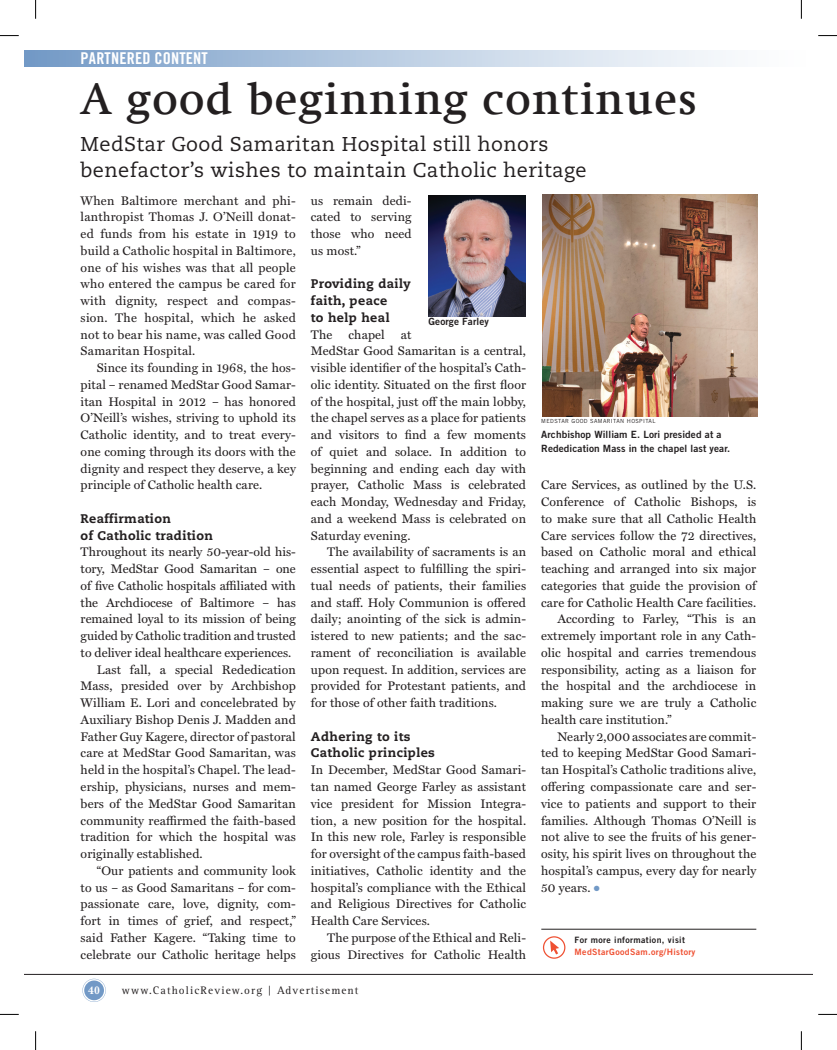
<style>
.page{position:relative;width:837px;height:1050px;background:#fff}
.page>*{position:absolute;margin:0;border:0;box-sizing:border-box;transform-origin:0 0}
.t1{font:500 45px "Swift Com";letter-spacing:.03em;color:#231f20}
.t2{font:20px/26.2px "Caecilia LT Std";letter-spacing:.02em;color:#231f20}
.t3{font:16.25px "Trade Gothic LT Std Bd Cn 20";letter-spacing:.01em;color:#fff}
.t4{font:12.5px/16.8px "Miller Text";letter-spacing:.01em;color:#231f20;text-align:justify}
.t5{font:800 12.5px/16.8px "Caecilia LT Std";letter-spacing:.03em;color:#231f20}
.t6{font:11.25px "Rotis Serif";letter-spacing:.1em;color:#231f20}
.t7{font:700 11.25px "New Baskerville Std";color:#fff}
.t8{font:10px/13.8px "Trade Gothic LT Std Bd 2";letter-spacing:.01em;color:#231f20}
.t9{font:8.75px "Trade Gothic LT Std Bd 2";letter-spacing:.04em;color:#ef5032}
.t10{font:8.75px "Trade Gothic LT Std Bd 2";letter-spacing:.04em;color:#231f20}
.t11{font:5.62px "Trade Gothic LT Std";letter-spacing:.07em;color:#231f20}
.s1{color:#7299c6}
</style>
<div class="page">
<svg style="left:82px;top:979px;width:24px;height:23px"></svg>
<div style="left:84px;top:980px;width:20px;height:20px;background:#7299c6;border-radius:50%"></div>
<hr style="left:24px;top:974px;width:788px;height:1px;background:#231f20">
<hr style="left:541px;top:929px;width:215px;height:1px;background:#231f20">
<div style="left:542px;top:936px;width:23px;height:23px;border:1px solid #ef5032;border-radius:50%"></div>
<svg style="left:550px;top:940px;width:9px;height:14px"></svg>
<img style="left:428px;top:195px;width:97px;height:121px">
<img style="left:542px;top:195px;width:215px;height:222px">
<div style="left:25px;top:50px;width:786px;height:16px;background:linear-gradient(to right,#769cc7,#fff)"></div>
<svg style="left:0;top:35px;width:19px;height:1px"></svg>
<svg style="left:818px;top:35px;width:18px;height:1px"></svg>
<svg style="left:0;top:1014px;width:19px;height:1px"></svg>
<svg style="left:818px;top:1014px;width:18px;height:1px"></svg>
<svg style="left:35px;top:0;width:1px;height:19px"></svg>
<svg style="left:35px;top:1031px;width:1px;height:19px"></svg>
<svg style="left:800px;top:0;width:1px;height:19px"></svg>
<svg style="left:800px;top:1031px;width:1px;height:19px"></svg>
<h3 class="t3" style="left:81px;top:48px;width:129px">PARTNERED CONTENT</h3>
<h1 class="t1" style="left:81px;top:72px;width:618px">A good beginning continues</h1>
<h2 class="t2" style="left:81px;top:131px;width:507px">MedStar Good Samaritan Hospital still honors benefactor’s wishes to maintain Catholic heritage</h2>
<p class="t4" style="left:81px;top:192px;width:217px">When Baltimore merchant and phi&shy;lanthropist Thomas J. O’Neill donat&shy;ed funds from his estate in 1919 to build a Catholic hospital in Baltimore, one of his wishes was that all people who entered the campus be cared for with dignity, respect and compas&shy;sion. The hospital, which he asked not to bear his name, was called Good Samaritan Hospital.</p>
<p class="t4" style="left:81px;top:360px;width:217px;text-indent:16px">Since its founding in 1968, the hos&shy;pital – renamed MedStar Good Samar&shy;itan Hospital in 2012 – has honored O’Neill’s wishes, striving to uphold its Catholic identity, and to treat every&shy;one coming through its doors with the dignity and respect they deserve, a key principle of Catholic health care.</p>
<p class="t5" style="left:81px;top:510px;width:134px">Reaffirmation<br>of Catholic tradition</p>
<p class="t4" style="left:81px;top:544px;width:217px">Throughout its nearly 50-year-old his-</p>
<p class="t4" style="left:81px;top:561px;width:217px">tory, MedStar Good Samaritan – one</p>
<p class="t4" style="left:81px;top:578px;width:216px">of five Catholic hospitals affiliated with</p>
<p class="t4" style="left:81px;top:594px;width:216px">the Archdiocese of Baltimore – has</p>
<p class="t4" style="left:81px;top:611px;width:216px">remained loyal to its mission of being</p>
<p class="t4" style="left:81px;top:628px;width:217px">guided by Catholic tradition and trusted</p>
<p class="t4" style="left:81px;top:645px;width:212px">to deliver ideal healthcare experiences.</p>
<p class="t4" style="left:97px;top:661px;width:200px">Last fall, a special Rededication</p>
<p class="t4" style="left:81px;top:678px;width:217px">Mass, presided over by Archbishop</p>
<p class="t4" style="left:81px;top:695px;width:216px">William E. Lori and concelebrated by</p>
<p class="t4" style="left:81px;top:712px;width:217px">Auxiliary Bishop Denis J. Madden and</p>
<p class="t4" style="left:81px;top:728px;width:216px">Father Guy Kagere, director of pastoral</p>
<p class="t4" style="left:81px;top:745px;width:217px">care at MedStar Good Samaritan, was</p>
<p class="t4" style="left:81px;top:762px;width:216px">held in the hospital’s Chapel. The lead-</p>
<p class="t4" style="left:81px;top:779px;width:217px">ership, physicians, nurses and mem-</p>
<p class="t4" style="left:81px;top:795px;width:216px">bers of the MedStar Good Samaritan</p>
<p class="t4" style="left:81px;top:812px;width:217px">community reaffirmed the faith-based</p>
<p class="t4" style="left:81px;top:829px;width:216px">tradition for which the hospital was</p>
<p class="t4" style="left:81px;top:846px;width:123px">originally established.</p>
<p class="t4" style="left:97px;top:862px;width:200px">“Our patients and community look</p>
<p class="t4" style="left:81px;top:879px;width:217px">to us – as Good Samaritans – for com-</p>
<p class="t4" style="left:81px;top:896px;width:217px">passionate care, love, dignity, com-</p>
<p class="t4" style="left:81px;top:913px;width:217px">fort in times of grief, and respect,”</p>
<p class="t4" style="left:81px;top:929px;width:217px">said Father Kagere. “Taking time to</p>
<p class="t4" style="left:81px;top:946px;width:217px">celebrate our Catholic heritage helps</p>
<p class="t4" style="left:311px;top:192px;width:102px">us remain dedi&shy;cated to serving those who need us most.”</p>
<p class="t5" style="left:311px;top:276px;width:101px">Providing daily faith, peace<br>to help heal</p>
<p class="t4" style="left:311px;top:326px;width:23px">The</p>
<p class="t4" style="left:348px;top:326px;width:38px">chapel</p>
<p class="t8" style="left:428px;top:315px;width:62px">George Farley</p>
<p class="t4" style="left:311px;top:326px;width:217px;text-align:left;text-indent:90px">at<br>MedStar Good Samaritan is a central, visible identifier of the hospital’s Cath&shy;olic identity. Situated on the first floor of the hospital, just off the main lobby, the chapel serves as a place for patients and visitors to find a few moments of quiet and solace. In addition to beginning and ending each day with prayer, Catholic Mass is celebrated each Monday, Wednesday and Friday, and a weekend Mass is celebrated on Saturday evening.</p>
<p class="t4" style="left:311px;top:544px;width:217px;text-indent:16px">The availability of sacraments is an essential aspect to fulfilling the spiri&shy;tual needs of patients, their families and staff. Holy Communion is offered daily; anointing of the sick is admin&shy;istered to new patients; and the sac&shy;rament of reconciliation is available upon request. In addition, services are provided for Protestant patients, and for those of other faith traditions.</p>
<p class="t5" style="left:311px;top:728px;width:125px">Adhering to its<br>Catholic principles</p>
<p class="t4" style="left:311px;top:762px;width:217px">In December, MedStar Good Samari&shy;tan named George Farley as assistant vice president for Mission Integra&shy;tion, a new position for the hospital.<br>In this new role, Farley is responsible for oversight of the campus faith-based initiatives, Catholic identity and the hospital’s compliance with the Ethical and Religious Directives for Catholic Health Care Services.</p>
<p class="t4" style="left:311px;top:929px;width:217px;text-align:right">The purpose of the Ethical and Reli&shy;gious Directives for Catholic Health</p>
<p class="t7" style="left:88px;top:984px;width:13px">40</p>
<p class="t6" style="left:122px;top:984px;width:238px">www.CatholicReview.org | Advertisement</p>
<p class="t11" style="left:541px;top:417px;width:116px">MEDSTAR GOOD SAMARITAN HOSPITAL</p>
<p class="t8" style="left:541px;top:427px;width:190px">Archbishop William E. Lori presided at a<br>Rededication Mass in the chapel last year.</p>
<p class="t4" style="left:541px;top:477px;width:216px">Care Services, as outlined by the U.S.</p>
<p class="t4" style="left:541px;top:494px;width:217px">Conference of Catholic Bishops, is</p>
<p class="t4" style="left:541px;top:511px;width:216px">to make sure that all Catholic Health</p>
<p class="t4" style="left:541px;top:527px;width:217px">Care services follow the 72 directives,</p>
<p class="t4" style="left:541px;top:544px;width:217px">based on Catholic moral and ethical</p>
<p class="t4" style="left:541px;top:561px;width:217px">teaching and arranged into six major</p>
<p class="t4" style="left:541px;top:578px;width:217px">categories that guide the provision of</p>
<p class="t4" style="left:541px;top:594px;width:217px">care for Catholic Health Care facilities.</p>
<p class="t4" style="left:557px;top:611px;width:200px">According to Farley, “This is an</p>
<p class="t4" style="left:541px;top:628px;width:216px">extremely important role in any Cath-</p>
<p class="t4" style="left:541px;top:645px;width:217px">olic hospital and carries tremendous</p>
<p class="t4" style="left:541px;top:661px;width:217px">responsibility, acting as a liaison for</p>
<p class="t4" style="left:541px;top:678px;width:216px">the hospital and the archdiocese in</p>
<p class="t4" style="left:541px;top:695px;width:216px">making sure we are truly a Catholic</p>
<p class="t4" style="left:541px;top:712px;width:132px">health care institution.”</p>
<p class="t4" style="left:557px;top:728px;width:200px">Nearly 2,000 associates are commit-</p>
<p class="t4" style="left:541px;top:745px;width:217px">ted to keeping MedStar Good Samari-</p>
<p class="t4" style="left:541px;top:762px;width:217px">tan Hospital’s Catholic traditions alive,</p>
<p class="t4" style="left:541px;top:779px;width:217px">offering compassionate care and ser-</p>
<p class="t4" style="left:541px;top:795px;width:217px">vice to patients and support to their</p>
<p class="t4" style="left:541px;top:812px;width:217px">families. Although Thomas O’Neill is</p>
<p class="t4" style="left:541px;top:829px;width:217px">not alive to see the fruits of his gener-</p>
<p class="t4" style="left:541px;top:846px;width:217px">osity, his spirit lives on throughout the</p>
<p class="t4" style="left:541px;top:862px;width:217px">hospital’s campus, every day for nearly</p>
<p class="t4" style="left:541px;top:879px;width:60px">50 years. <span class="s1">●</span></p>
<p class="t10" style="left:574px;top:935px;width:112px">For more information, visit</p>
<p class="t9" style="left:574px;top:946px;width:122px">MedStarGoodSam.org/History</p>
</div>
